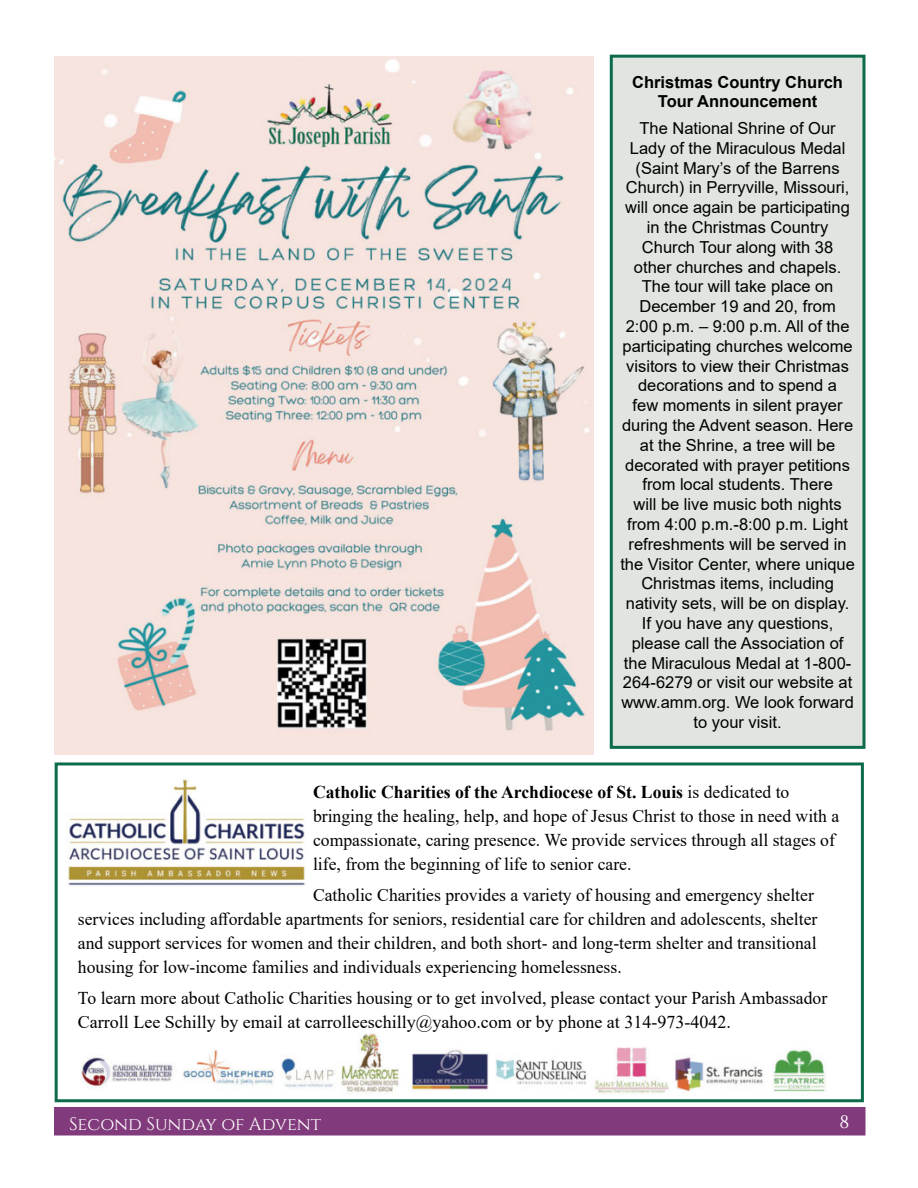
<style>
.page{position:relative;width:918px;height:1188px;background:#fff}
.page>*{position:absolute;margin:0;border:0;box-sizing:border-box;transform-origin:0 0}
.Body_Text{font:18px/24px "Bbvgwq Times New Roman";color:#000}
.t1{font:18px "Dmpshv Cinzel";color:#fff}
.t2{font:18px "Htsmxf Cinzel";color:#fff}
.Pastor_Letter_body{font:16.5px/19.8px "Arial";color:#000;text-align:center}
.Pastor_Letter_body-2{font:700 16.5px/19.8px "Arial";color:#000;text-align:center}
.s1{font-family:"Times New Roman";font-weight:700}
.s2{font-family:"Ftfbrn Times New Roman"}
</style>
<div class="page">
<div style="left:55px;top:1108px;width:810px;height:27px;background:#813a7b"></div>
<div style="left:54px;top:1107px;width:812px;height:29px;border:2px solid #813a7b"></div>
<img style="left:54px;top:56px;width:540px;height:699px">
<img style="left:80px;top:1033px;width:747px;height:62px">
<img style="left:67px;top:779px;width:238px;height:107px">
<div style="left:55px;top:762px;width:809px;height:340px;border:3px solid #0c6b4d"></div>
<div style="left:611px;top:56px;width:253px;height:691px;background:#e0e5df"></div>
<div style="left:610px;top:55px;width:256px;height:694px;border:3px solid #0c6b4d"></div>
<p class="Pastor_Letter_body-2" style="left:632px;top:72px;width:212px">Christmas Country Church<br>Tour Announcement</p>
<p class="Pastor_Letter_body" style="left:620px;top:118px;width:236px">The National Shrine of Our<br>Lady of the Miraculous Medal (Saint Mary’s of the Barrens<br>Church) in Perryville, Missouri, will once again be participating in the Christmas Country<br>Church Tour along with 38<br>other churches and chapels.<br>The tour will take place on<br>December 19 and 20, from<br>2:00 p.m. – 9:00 p.m. All of the participating churches welcome visitors to view their Christmas decorations and to spend a<br>few moments in silent prayer during the Advent season. Here at the Shrine, a tree will be decorated with prayer petitions from local students. There<br>will be live music both nights from 4:00 p.m.-8:00 p.m. Light refreshments will be served in the Visitor Center, where unique<br>Christmas items, including nativity sets, will be on display.<br>If you have any questions, please call the Association of the Miraculous Medal at 1-800-<br>264-6279 or visit our website at www.amm.org. We look forward to your visit.</p>
<p class="Body_Text" style="left:313px;top:780px;width:528px"><span class="s1">Catholic Charities of the Archdiocese of St. Louis</span> is dedicated to bringing the healing, help, and hope of Jesus Christ to those in need with a compassionate, caring presence. We provide services through all stages of life, from the beginning of life to senior care.</p>
<p class="Body_Text" style="left:78px;top:882px;width:741px;text-indent:235px">Catholic Charities provides a variety of housing and emergency shelter <span class="s2">services including affordable apartments for seniors, residential care for children and adolescents, shelter </span>and support services for women and their children, and both short- and long-term shelter and transitional housing for low-income families and individuals experiencing homelessness.</p>
<p class="Body_Text" style="left:78px;top:985px;width:751px">To learn more about Catholic Charities housing or to get involved, please contact your Parish Ambassador<br>Carroll Lee Schilly by email at carrolleeschilly@yahoo.com or by phone at 314-973-4042.</p>
<p class="t1" style="left:69px;top:1114px;width:254px">Second Sunday of Advent</p>
<p class="t2" style="left:839px;top:1111px;width:11px">8</p>
</div>
